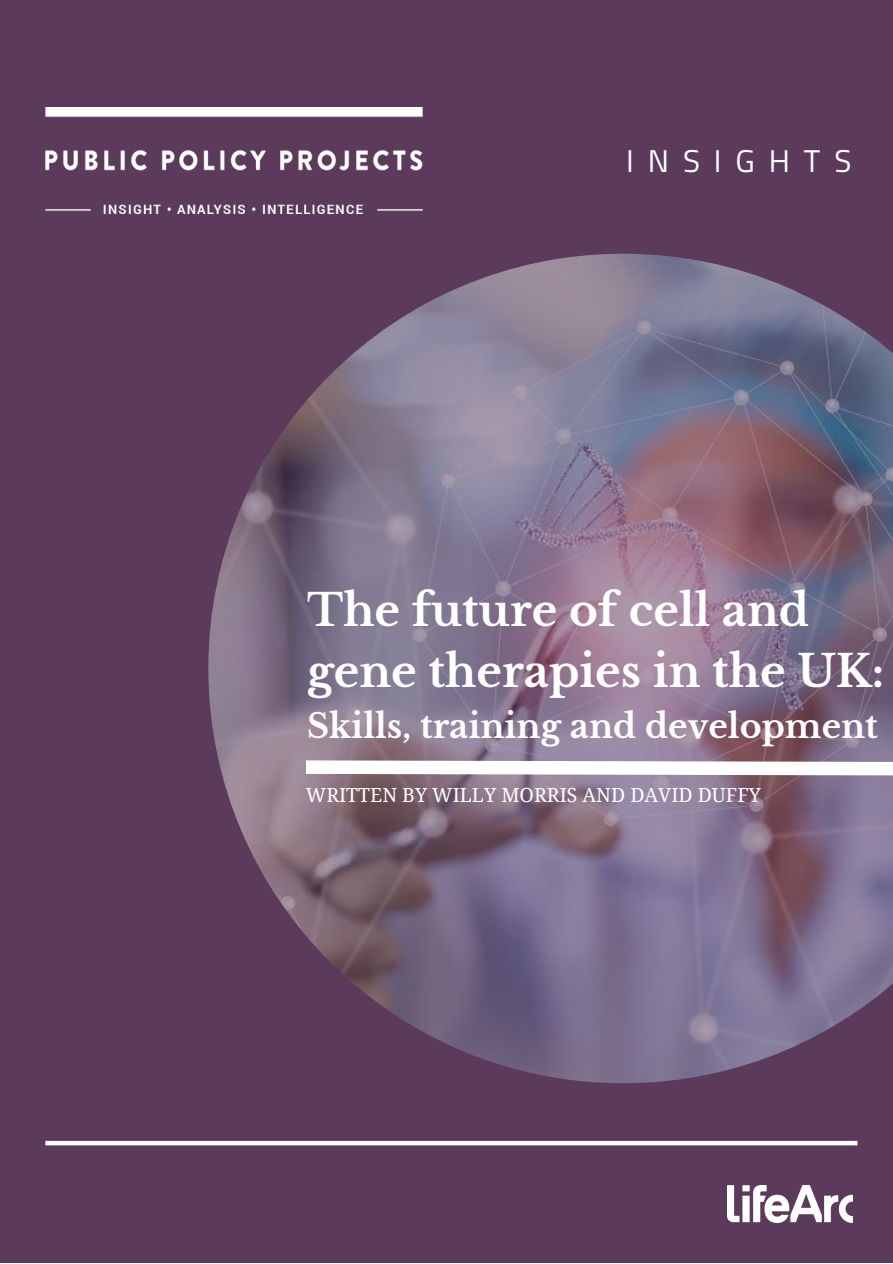
<style>
.page{position:relative;width:893px;height:1264px;background:#fff}
.page>*{position:absolute;margin:0;border:0;box-sizing:border-box;transform-origin:0 0}
.t1{font:700 43.8px/60.8px "Libre Baskerville";color:#fff}
.t2{font:700 33.3px "Libre Baskerville";color:#fff}
.t3{font:31.5px "Titillium Web";letter-spacing:.44em;color:#fff}
.t4{font:19.5px "Droid Serif";color:#fff}
</style>
<div class="page">
<div style="left:0;top:0;width:892px;height:1262px;background:#5b3a5b"></div>
<img style="left:208px;top:254px;width:684px;height:829px">
<svg style="left:292px;top:753px;width:600px;height:29px;background:#c0b4bf"></svg>
<div style="left:45px;top:1140px;width:812px;height:5px;background:#fff"></div>
<img style="left:45px;top:107px;width:377px;height:107px">
<img style="left:727px;top:1185px;width:125px;height:37px">
<p class="t3" style="left:626px;top:137px;width:227px">INSIGHTS</p>
<p class="t1" style="left:307px;top:580px;width:578px">The future of cell and gene therapies in the UK:</p>
<p class="t2" style="left:307px;top:705px;width:572px">Skills, training and development</p>
<p class="t4" style="left:306px;top:783px;width:456px">WRITTEN BY WILLY MORRIS AND DAVID DUFFY</p>
</div>
